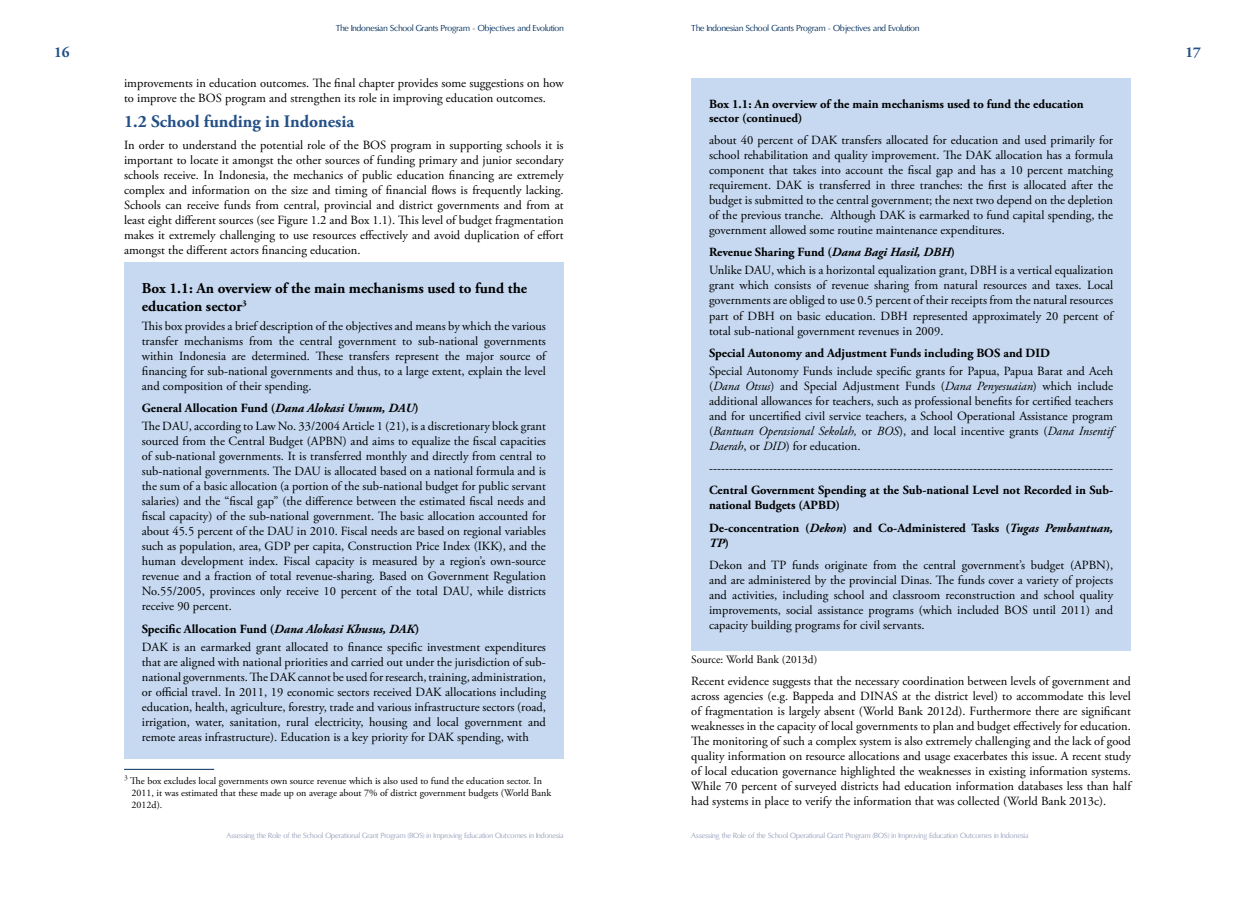
<style>
.page{position:relative;width:1255px;height:897px;background:#fff}
.page>*{position:absolute;margin:0;border:0;box-sizing:border-box;transform-origin:0 0}
.t1{font:700 17.5px "Adobe Garamond Pro";color:#245086}
.t2{font:700 15px/18px "Adobe Garamond Pro";color:#000}
.t3{font:700 15px "Adobe Garamond Pro";color:#245086}
.t4{font:12.5px/15px "Adobe Garamond Pro";color:#000;text-align:justify}
.t5{font:700 12.5px/15px "Adobe Garamond Pro";color:#000}
.t6{font:11.25px "Adobe Garamond Pro";color:#000}
.t7{font:10px/12px "Adobe Garamond Pro";color:#000}
.t8{font:8.75px "Oregon LDO";color:#002d5b}
.t9{font:7.5px "Oregon LDO";color:#99a2bc}
.s1{font-weight:700}
.s2{font-weight:700;font-style:italic}
.s3{font-style:italic}
</style>
<div class="page">
<div style="left:691px;top:78px;width:439px;height:572px;background:#c6d9f1"></div>
<div style="left:124px;top:263px;width:439px;height:496px;background:#c6d9f1"></div>
<hr style="left:124px;top:769px;width:90px;height:1px;background:#002d5b">
<p class="t8" style="left:336px;top:23px;width:229px">The Indonesian School Grants Program - Objectives and Evolution</p>
<p class="t8" style="left:691px;top:23px;width:229px">The Indonesian School Grants Program - Objectives and Evolution</p>
<p class="t3" style="left:54px;top:43px;width:17px">16</p>
<p class="t3" style="left:1185px;top:43px;width:17px">17</p>
<p class="t4" style="left:124px;top:76px;width:441px">improvements in education outcomes. The final chapter provides some suggestions on how to improve the BOS program and strengthen its role in improving education outcomes.</p>
<h1 class="t1" style="left:124px;top:111px;width:232px">1.2 School funding in Indonesia</h1>
<p class="t4" style="left:124px;top:138px;width:441px">In order to understand the potential role of the BOS program in supporting schools it is important to locate it amongst the other sources of funding primary and junior secondary schools receive. In Indonesia, the mechanics of public education financing are extremely complex and information on the size and timing of financial flows is frequently lacking.<br>Schools can receive funds from central, provincial and district governments and from at least eight different sources (see Figure 1.2 and Box 1.1). This level of budget fragmentation makes it extremely challenging to use resources effectively and avoid duplication of effort amongst the different actors financing education.</p>
<p class="t2" style="left:142px;top:279px;width:387px">Box 1.1: An overview of the main mechanisms used to fund the education sector<sup>3</sup></p>
<p class="t4" style="left:142px;top:318px;width:405px">This box provides a brief description of the objectives and means by which the various transfer mechanisms from the central government to sub-national governments within Indonesia are determined. These transfers represent the major source of financing for sub-national governments and thus, to a large extent, explain the level and composition of their spending.</p>
<p class="t4" style="left:142px;top:399px;width:405px;line-height:18.5px"><span class="s1">General Allocation Fund (</span><span class="s2">Dana Alokasi Umum, DAU</span><span class="s1">)<br></span>The DAU, according to Law No. 33/2004 Article 1 (21), is a discretionary block grant</p>
<p class="t4" style="left:142px;top:434px;width:405px">sourced from the Central Budget (APBN) and aims to equalize the fiscal capacities of sub-national governments. It is transferred monthly and directly from central to sub-national governments. The DAU is allocated based on a national formula and is the sum of a basic allocation (a portion of the sub-national budget for public servant salaries) and the “fiscal gap” (the difference between the estimated fiscal needs and fiscal capacity) of the sub-national government. The basic allocation accounted for about 45.5 percent of the DAU in 2010. Fiscal needs are based on regional variables such as population, area, GDP per capita, Construction Price Index (IKK), and the human development index. Fiscal capacity is measured by a region’s own-source revenue and a fraction of total revenue-sharing. Based on Government Regulation No.55/2005, provinces only receive 10 percent of the total DAU, while districts receive 90 percent.</p>
<p class="t4" style="left:142px;top:619px;width:405px;line-height:18.5px"><span class="s1">Specific Allocation Fund (</span><span class="s2">Dana Alokasi Khusus, DAK</span><span class="s1">)<br></span>DAK is an earmarked grant allocated to finance specific investment expenditures</p>
<p class="t4" style="left:142px;top:655px;width:405px">that are aligned with national priorities and carried out under the jurisdiction of sub&shy;national governments. The DAK cannot be used for research, training, administration, or official travel. In 2011, 19 economic sectors received DAK allocations including education, health, agriculture, forestry, trade and various infrastructure sectors (road, irrigation, water, sanitation, rural electricity, housing and local government and remote areas infrastructure). Education is a key priority for DAK spending, with</p>
<p class="t7" style="left:132px;top:775px;width:421px;text-indent:-8px"><sup>3</sup> The box excludes local governments own source revenue which is also used to fund the education sector. In<br>2011, it was estimated that these made up on average about 7% of district government budgets (World Bank<br>2012d).</p>
<p class="t5" style="left:709px;top:97px;width:376px;line-height:13.8px">Box 1.1: An overview of the main mechanisms used to fund the education sector (continued)</p>
<p class="t4" style="left:709px;top:133px;width:405px">about 40 percent of DAK transfers allocated for education and used primarily for school rehabilitation and quality improvement. The DAK allocation has a formula component that takes into account the fiscal gap and has a 10 percent matching requirement. DAK is transferred in three tranches: the first is allocated after the budget is submitted to the central government; the next two depend on the depletion of the previous tranche. Although DAK is earmarked to fund capital spending, the government allowed some routine maintenance expenditures.</p>
<p class="t4" style="left:709px;top:243px;width:405px;line-height:18.5px"><span class="s1">Revenue Sharing Fund (</span><span class="s2">Dana Bagi Hasil, DBH</span><span class="s1">)<br></span>Unlike DAU, which is a horizontal equalization grant, DBH is a vertical equalization</p>
<p class="t4" style="left:709px;top:278px;width:405px">grant which consists of revenue sharing from natural resources and taxes. Local governments are obliged to use 0.5 percent of their receipts from the natural resources part of DBH on basic education. DBH represented approximately 20 percent of total sub-national government revenues in 2009.</p>
<p class="t5" style="left:709px;top:345px;width:342px">Special Autonomy and Adjustment Funds including BOS and DID</p>
<p class="t4" style="left:709px;top:364px;width:405px">Special Autonomy Funds include specific grants for Papua, Papua Barat and Aceh (<span class="s3">Dana Otsus</span>) and Special Adjustment Funds (<span class="s3">Dana Penyesuaian</span>) which include additional allowances for teachers, such as professional benefits for certified teachers and for uncertified civil service teachers, a School Operational Assistance program (<span class="s3">Bantuan Operasional Sekolah,</span> or <span class="s3">BOS</span>), and local incentive grants (<span class="s3">Dana Insentif Daerah</span>, or <span class="s3">DID</span>) for education.</p>
<p class="t4" style="left:709px;top:461px;width:405px">-----------------------------------------------------------------------------------------------------</p>
<p class="t5" style="left:709px;top:483px;width:405px">Central Government Spending at the Sub-national Level not Recorded in Sub&shy;national Budgets (APBD)</p>
<p class="t5" style="left:709px;top:520px;width:405px">De-concentration (<span class="s3">Dekon</span>) and Co-Administered Tasks (<span class="s3">Tugas Pembantuan,<br>TP</span>)</p>
<p class="t4" style="left:709px;top:557px;width:405px">Dekon and TP funds originate from the central government’s budget (APBN), and are administered by the provincial Dinas. The funds cover a variety of projects and activities, including school and classroom reconstruction and school quality improvements, social assistance programs (which included BOS until 2011) and capacity building programs for civil servants.</p>
<p class="t6" style="left:691px;top:652px;width:127px">Source: World Bank (2013d)</p>
<p class="t4" style="left:691px;top:673px;width:441px">Recent evidence suggests that the necessary coordination between levels of government and across agencies (e.g. Bappeda and DINAS at the district level) to accommodate this level of fragmentation is largely absent (World Bank 2012d). Furthermore there are significant weaknesses in the capacity of local governments to plan and budget effectively for education.<br>The monitoring of such a complex system is also extremely challenging and the lack of good quality information on resource allocations and usage exacerbates this issue. A recent study of local education governance highlighted the weaknesses in existing information systems.<br>While 70 percent of surveyed districts had education information databases less than half had systems in place to verify the information that was collected (World Bank 2013c).</p>
<p class="t9" style="left:226px;top:830px;width:339px">Assessing the Role of the School Operational Grant Program (BOS) in Improving Education Outcomes in Indonesia</p>
<p class="t9" style="left:691px;top:830px;width:339px">Assessing the Role of the School Operational Grant Program (BOS) in Improving Education Outcomes in Indonesia</p>
</div>
